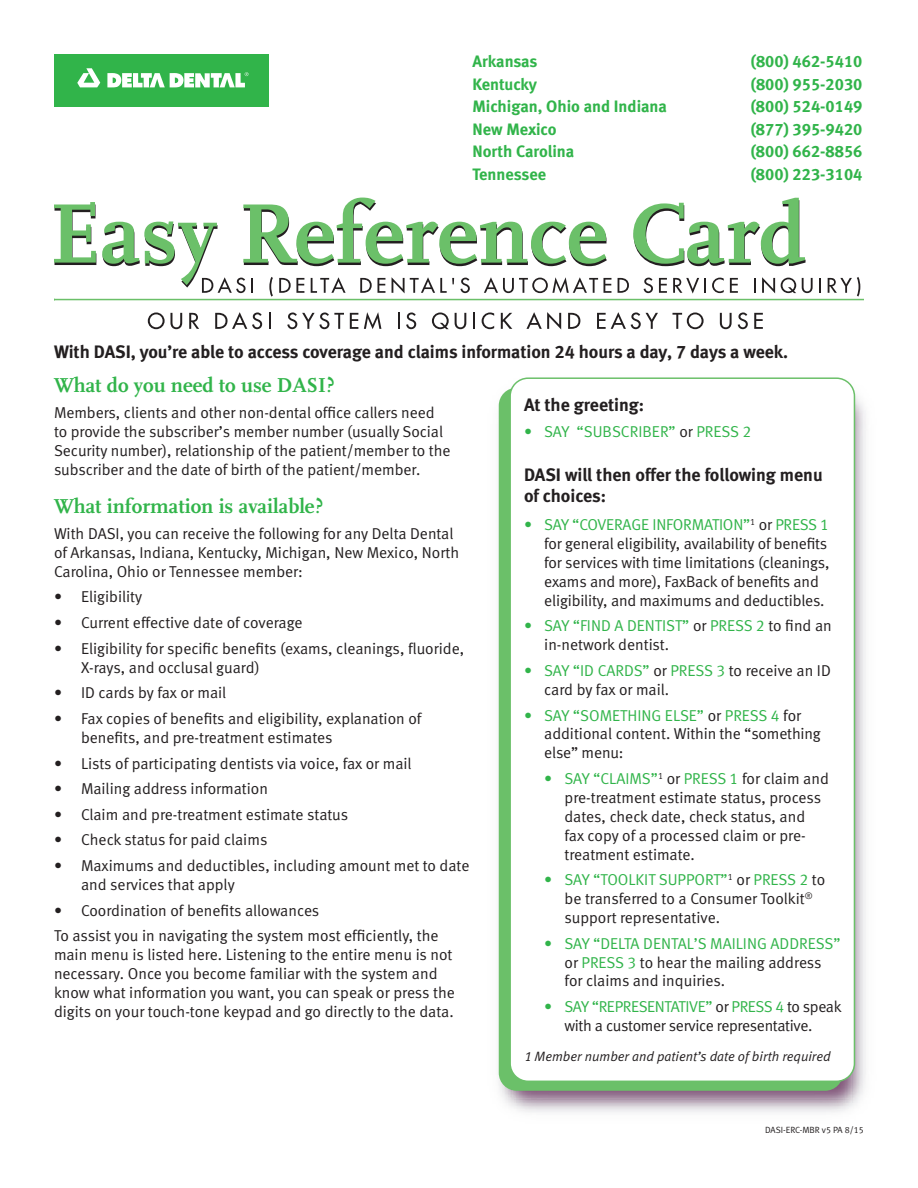
<style>
.page{position:relative;width:918px;height:1188px;background:#fff}
.page>*{position:absolute;margin:0;border:0;box-sizing:border-box;transform-origin:0 0}
.Subtitle{font:700 21px "Scala LF";color:#31b44a}
.t1{font:18px/21.6px "Meta Bold LF";color:#231f20}
.t2{font:16.5px "Meta Bold LF";color:#31b44a}
.t3{font:15.75px/18.9px "Meta Normal LF";letter-spacing:-.005em;color:#231f20}
.t4{font:15.75px "Meta Normal LF";color:#31b44a}
.t5{font:italic 13.5px "Meta Normal LF";color:#231f20}
.Headline_futura{font:9px "Meta Normal LF";color:#231f20}
.s1{color:#231f20}
.s2{color:#31b44a}
</style>
<div class="page">
<svg style="left:54px;top:202px;width:42px;height:63px"></svg>
<svg style="left:633px;top:198px;width:173px;height:68px"></svg>
<hr style="left:54px;top:299px;width:810px;height:1px;background:#6bc069">
<svg style="left:148px;top:312px;width:34px;height:17px"></svg>
<svg style="left:189px;top:313px;width:10px;height:16px"></svg>
<svg style="left:215px;top:312px;width:47px;height:17px"></svg>
<svg style="left:269px;top:313px;width:2px;height:16px"></svg>
<svg style="left:287px;top:312px;width:57px;height:17px"></svg>
<svg style="left:350px;top:313px;width:8px;height:16px"></svg>
<svg style="left:364px;top:312px;width:17px;height:17px"></svg>
<svg style="left:398px;top:313px;width:2px;height:16px"></svg>
<svg style="left:406px;top:312px;width:10px;height:17px"></svg>
<svg style="left:432px;top:312px;width:17px;height:17px"></svg>
<svg style="left:455px;top:313px;width:11px;height:16px"></svg>
<svg style="left:473px;top:313px;width:2px;height:16px"></svg>
<svg style="left:482px;top:312px;width:12px;height:17px"></svg>
<svg style="left:501px;top:313px;width:11px;height:16px"></svg>
<svg style="left:526px;top:312px;width:35px;height:18px"></svg>
<svg style="left:568px;top:313px;width:12px;height:16px"></svg>
<svg style="left:597px;top:312px;width:61px;height:17px"></svg>
<svg style="left:673px;top:312px;width:31px;height:17px"></svg>
<svg style="left:720px;top:313px;width:12px;height:16px"></svg>
<svg style="left:738px;top:312px;width:10px;height:17px"></svg>
<svg style="left:754px;top:313px;width:9px;height:16px"></svg>
<svg style="left:102px;top:198px;width:509px;height:99px"></svg>
<svg style="left:618px;top:278px;width:11px;height:15px"></svg>
<svg style="left:644px;top:278px;width:9px;height:15px"></svg>
<svg style="left:659px;top:278px;width:8px;height:15px"></svg>
<svg style="left:673px;top:278px;width:33px;height:16px"></svg>
<svg style="left:712px;top:278px;width:12px;height:15px"></svg>
<svg style="left:730px;top:278px;width:8px;height:15px"></svg>
<svg style="left:754px;top:278px;width:2px;height:15px"></svg>
<svg style="left:762px;top:277px;width:13px;height:16px"></svg>
<svg style="left:781px;top:278px;width:15px;height:15px"></svg>
<svg style="left:802px;top:278px;width:11px;height:15px"></svg>
<svg style="left:819px;top:278px;width:2px;height:15px"></svg>
<svg style="left:828px;top:277px;width:32px;height:20px"></svg>
<img style="left:498px;top:389px;width:368px;height:723px">
<div style="left:499px;top:388px;width:344px;height:703px;background:#6bc069;border-radius:18px"></div>
<div style="left:509px;top:377px;width:346px;height:705px;background:#fff"></div>
<div style="left:54px;top:54px;width:214px;height:52px;background:#31b44a"></div>
<svg style="left:77px;top:68px;width:23px;height:19px"></svg>
<svg style="left:107px;top:72px;width:142px;height:16px"></svg>
<p class="t2" style="left:472px;top:51px;width:66px">Arkansas</p>
<p class="t2" style="left:751px;top:51px;width:113px">(800) 462-5410</p>
<p class="t2" style="left:472px;top:74px;width:66px">Kentucky</p>
<p class="t2" style="left:751px;top:74px;width:113px">(800) 955-2030</p>
<p class="t2" style="left:472px;top:96px;width:196px">Michigan, Ohio and Indiana</p>
<p class="t2" style="left:751px;top:96px;width:113px">(800) 524-0149</p>
<p class="t2" style="left:472px;top:119px;width:86px">New Mexico</p>
<p class="t2" style="left:751px;top:119px;width:113px">(877) 395-9420</p>
<p class="t2" style="left:472px;top:141px;width:103px">North Carolina</p>
<p class="t2" style="left:751px;top:141px;width:113px">(800) 662-8856</p>
<p class="t2" style="left:472px;top:164px;width:75px">Tennessee</p>
<p class="t2" style="left:751px;top:164px;width:113px">(800) 223-3104</p>
<p class="t1" style="left:54px;top:340px;width:736px">With DASI, you’re able to access coverage and claims information 24 hours a day, 7 days a week.</p>
<p class="Subtitle" style="left:54px;top:374px;width:282px">What do you need to use DASI?</p>
<p class="t3" style="left:54px;top:403px;width:398px">Members, clients and other non-dental office callers need to provide the subscriber’s member number (usually Social Security number), relationship of the patient/member to the subscriber and the date of birth of the patient/member.</p>
<p class="Subtitle" style="left:54px;top:495px;width:271px">What information is available?</p>
<p class="t3" style="left:54px;top:524px;width:407px">With DASI, you can receive the following for any Delta Dental of Arkansas, Indiana, Kentucky, Michigan, New Mexico, North<br>Carolina, Ohio or Tennessee member:</p>
<p class="t3" style="left:54px;top:587px;width:90px">• Eligibility</p>
<p class="t3" style="left:54px;top:613px;width:250px">• Current effective date of coverage</p>
<p class="t3" style="left:81px;top:639px;width:385px;text-indent:-27px">• Eligibility for specific benefits (exams, cleanings, fluoride,<br>X-rays, and occlusal guard)</p>
<p class="t3" style="left:54px;top:683px;width:174px">• ID cards by fax or mail</p>
<p class="t3" style="left:81px;top:709px;width:342px;text-indent:-27px">• Fax copies of benefits and eligibility, explanation of benefits, and pre-treatment estimates</p>
<p class="t3" style="left:54px;top:753px;width:359px">• Lists of participating dentists via voice, fax or mail</p>
<p class="t3" style="left:54px;top:779px;width:215px">• Mailing address information</p>
<p class="t3" style="left:54px;top:805px;width:296px">• Claim and pre-treatment estimate status</p>
<p class="t3" style="left:54px;top:830px;width:215px">• Check status for paid claims</p>
<p class="t3" style="left:81px;top:856px;width:390px;text-indent:-27px">• Maximums and deductibles, including amount met to date and services that apply</p>
<p class="t3" style="left:54px;top:901px;width:267px">• Coordination of benefits allowances</p>
<p class="t3" style="left:54px;top:926px;width:402px">To assist you in navigating the system most efficiently, the main menu is listed here. Listening to the entire menu is not necessary. Once you become familiar with the system and know what information you want, you can speak or press the digits on your touch-tone keypad and go directly to the data.</p>
<p class="t1" style="left:524px;top:393px;width:122px">At the greeting:</p>
<p class="t4" style="left:524px;top:422px;width:229px">• SAY “SUBSCRIBER” <span class="s1">or</span> PRESS 2</p>
<p class="t1" style="left:524px;top:463px;width:300px">DASI will then offer the following menu of choices:</p>
<p class="t3" style="left:544px;top:515px;width:287px;text-indent:-20px"><span class="s2">• SAY “COVERAGE INFORMATION”</span><sup>1</sup> or <span class="s2">PRESS 1 </span>for general eligibility, availability of benefits for services with time limitations (cleanings, exams and more), FaxBack of benefits and eligibility, and maximums and deductibles.</p>
<p class="t3" style="left:544px;top:616px;width:289px;text-indent:-20px"><span class="s2">• SAY “FIND A DENTIST”</span> or <span class="s2">PRESS 2</span> to find an in-network dentist.</p>
<p class="t3" style="left:544px;top:661px;width:288px;text-indent:-20px"><span class="s2">• SAY “ID CARDS”</span> or <span class="s2">PRESS 3</span> to receive an ID card by fax or mail.</p>
<p class="t3" style="left:544px;top:705px;width:278px;text-indent:-20px"><span class="s2">• SAY “SOMETHING ELSE”</span> or <span class="s2">PRESS 4</span> for additional content. Within the “something else” menu:</p>
<p class="t3" style="left:565px;top:769px;width:266px;text-indent:-20px"><span class="s2">• SAY “CLAIMS”</span><sup>1</sup> or <span class="s2">PRESS 1</span> for claim and pre-treatment estimate status, process dates, check date, check status, and<br>fax copy of a processed claim or pre&shy;treatment estimate.</p>
<p class="t3" style="left:565px;top:870px;width:262px;text-indent:-20px"><span class="s2">• SAY “TOOLKIT SUPPORT”</span><sup>1</sup> or <span class="s2">PRESS 2</span> to be transferred to a Consumer Toolkit<sup>® </sup>support representative.</p>
<p class="t3" style="left:565px;top:934px;width:278px;text-indent:-20px"><span class="s2">• SAY “DELTA DENTAL’S MAILING ADDRESS” </span>or <span class="s2">PRESS 3</span> to hear the mailing address for claims and inquiries.</p>
<p class="t3" style="left:544px;top:997px;width:299px;text-align:center"><span class="s2">• SAY “REPRESENTATIVE”</span> or <span class="s2">PRESS 4</span> to speak with a customer service representative.</p>
<p class="t5" style="left:524px;top:1048px;width:308px">1 Member number and patient’s date of birth required</p>
<p class="Headline_futura" style="left:765px;top:1125px;width:100px">DASI-ERC-MBR v5 PA 8/15</p>
</div>
